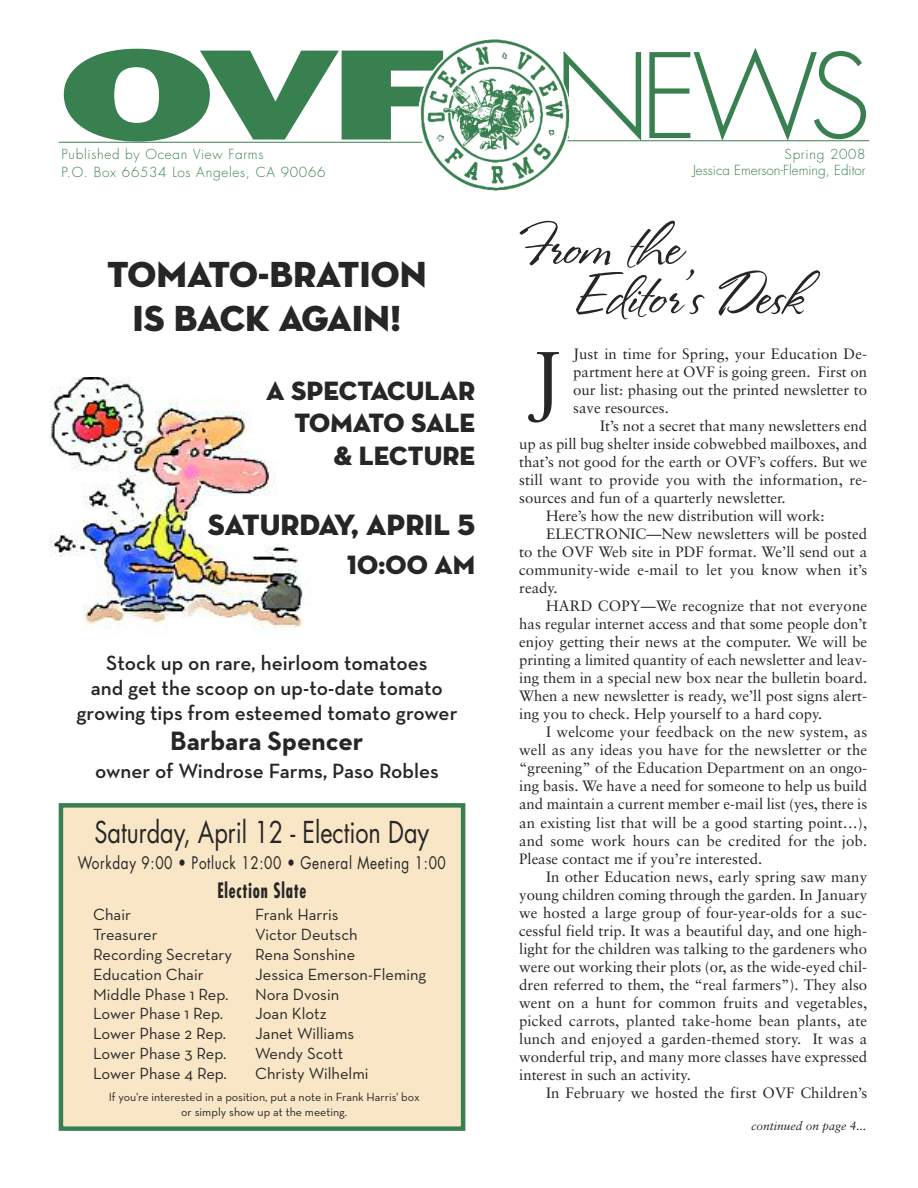
<style>
.page{position:relative;width:918px;height:1188px;background:#fff}
.page>*{position:absolute;margin:0;border:0;box-sizing:border-box;transform-origin:0 0}
.t1{font:300 114px "Futura";color:#38804f}
.t2{font:77.55px "Sabon";color:#272627}
.t3{font:54.9px/49.3px "Stephanie Marie JF";letter-spacing:.005em;color:#272627}
.t4{font:36.9px/44.2px "Neutra Disp Titling";color:#272627;text-align:center}
.t5{font:30px "Neutra Disp Titling";color:#272627}
.t6{font:29.4px "Futura";color:#272627;scale:.8 1}
.t7{font:27px/32.4px "Neutra Disp Titling";color:#272627;text-align:right}
.t8{font:700 27px "Neutra Text";color:#272627}
.t9{font:600 21px/25.2px "Neutra Text";color:#272627;text-align:center}
.t10{font:700 condensed 20.7px "Futura";letter-spacing:.05em;color:#272627;scale:.8 1}
.t11{font:16.8px "Futura";letter-spacing:.05em;color:#272627;scale:.8 1}
.t12{font:16.5px "Neutra Text";color:#272627}
.t13{font:15px/18px "Sabon";color:#272627;text-align:justify}
.t14{font:300 13.5px/17.7px "Futura";letter-spacing:.055em;color:#38804f}
.t15{font:300 13.5px/16.5px "Futura";color:#38804f;text-align:right}
.t16{font:12px/15px "Neutra Text";color:#272627;text-align:center}
.t17{font:italic 12px "Sabon";color:#272627}
.s1{font-family:"Cosmos";font-weight:800;font-size:126px}
</style>
<div class="page">
<hr style="left:59px;top:142px;width:378px;height:1px;background:#38804f">
<hr style="left:542px;top:140px;width:327px;height:1px;background:#38804f">
<div style="left:63px;top:808px;width:398px;height:318px;background:#f9e6c6"></div>
<div style="left:59px;top:803px;width:406px;height:328px;border:4px solid #38804f"></div>
<img style="left:49px;top:378px;width:260px;height:251px">
<img style="left:418px;top:39px;width:153px;height:154px;border-radius:50%">
<h1 class="t1" style="left:59px;top:44px;width:814px"><span class="s1">OVF</span> NEWS</h1>
<p class="t15" style="left:693px;top:147px;width:174px">Spring 2008<br>Jessica Emerson-Fleming, Editor</p>
<p class="t14" style="left:62px;top:146px;width:266px">Published by Ocean View Farms<br>P.O. Box 66534 Los Angeles, CA 90066</p>
<h3 class="t4" style="left:107px;top:252px;width:321px">TOMATO-BRATION<br>IS BACK AGAIN!</h3>
<h3 class="t7" style="left:266px;top:374px;width:211px">A SPECTACULAR<br>TOMATO SALE<br>&amp; LECTURE</h3>
<h3 class="t5" style="left:208px;top:507px;width:269px">SATURDAY, APRIL 5</h3>
<h3 class="t7" style="left:347px;top:548px;width:130px">10:00 AM</h3>
<h3 class="t9" style="left:76px;top:650px;width:383px">Stock up on rare, heirloom tomatoes<br>and get the scoop on up-to-date tomato growing tips from esteemed tomato grower</h3>
<h3 class="t8" style="left:170px;top:725px;width:195px">Barbara Spencer</h3>
<h3 class="t9" style="left:95px;top:758px;width:345px">owner of Windrose Farms, Paso Robles</h3>
<h3 class="t6" style="left:95px;top:819px;width:420px">Saturday, April 12 - Election Day</h3>
<p class="t11" style="left:78px;top:855px;width:462px">Workday 9:00 • Potluck 12:00 • General Meeting 1:00</p>
<h3 class="t10" style="left:217px;top:881px;width:113px">Election Slate</h3>
<p class="t12" style="left:93px;top:905px;width:39px">Chair</p>
<p class="t12" style="left:255px;top:905px;width:85px">Frank Harris</p>
<p class="t12" style="left:93px;top:925px;width:66px">Treasurer</p>
<p class="t12" style="left:255px;top:925px;width:104px">Victor Deutsch</p>
<p class="t12" style="left:93px;top:945px;width:141px">Recording Secretary</p>
<p class="t12" style="left:255px;top:945px;width:102px">Rena Sonshine</p>
<p class="t12" style="left:93px;top:964px;width:112px">Education Chair</p>
<p class="t12" style="left:255px;top:964px;width:173px">Jessica Emerson-Fleming</p>
<p class="t12" style="left:93px;top:984px;width:137px">Middle Phase 1 Rep.</p>
<p class="t12" style="left:255px;top:984px;width:86px">Nora Dvosin</p>
<p class="t12" style="left:93px;top:1004px;width:131px">Lower Phase 1 Rep.</p>
<p class="t12" style="left:255px;top:1004px;width:73px">Joan Klotz</p>
<p class="t12" style="left:93px;top:1024px;width:134px">Lower Phase 2 Rep.</p>
<p class="t12" style="left:255px;top:1024px;width:101px">Janet Williams</p>
<p class="t12" style="left:93px;top:1044px;width:135px">Lower Phase 3 Rep.</p>
<p class="t12" style="left:255px;top:1044px;width:90px">Wendy Scott</p>
<p class="t12" style="left:93px;top:1063px;width:135px">Lower Phase 4 Rep.</p>
<p class="t12" style="left:255px;top:1063px;width:115px">Christy Wilhelmi</p>
<p class="t16" style="left:109px;top:1090px;width:312px">If you're interested in a position, put a note in Frank Harris' box or simply show up at the meeting.</p>
<h3 class="t3" style="left:573px;top:220px;width:232px;text-indent:-54px">From the<br>Editor’s Desk</h3>
<p class="t13" style="left:573px;top:346px;width:296px">Just in time for Spring, your Education De&shy;partment here at OVF is going green. First on our list: phasing out the printed newsletter to save resources.</p>
<p class="t13" style="left:600px;top:418px;width:269px">It’s not a secret that many newsletters end</p>
<p class="t13" style="left:519px;top:436px;width:350px">up as pill bug shelter inside cobwebbed mailboxes, and</p>
<p class="t13" style="left:519px;top:454px;width:349px">that’s not good for the earth or OVF’s coffers. But we</p>
<p class="t13" style="left:519px;top:472px;width:350px">still want to provide you with the information, re-</p>
<p class="t13" style="left:519px;top:490px;width:268px">sources and fun of a quarterly newsletter.</p>
<p class="t13" style="left:546px;top:508px;width:280px">Here’s how the new distribution will work:</p>
<p class="t13" style="left:546px;top:526px;width:323px">ELECTRONIC—New newsletters will be posted</p>
<p class="t13" style="left:519px;top:544px;width:350px">to the OVF Web site in PDF format. We’ll send out a</p>
<p class="t13" style="left:519px;top:562px;width:349px">community-wide e-mail to let you know when it’s</p>
<p class="t13" style="left:519px;top:580px;width:40px">ready.</p>
<p class="t13" style="left:546px;top:598px;width:322px">HARD COPY—We recognize that not everyone</p>
<p class="t13" style="left:519px;top:616px;width:350px">has regular internet access and that some people don’t</p>
<p class="t13" style="left:519px;top:634px;width:350px">enjoy getting their news at the computer. We will be</p>
<p class="t13" style="left:519px;top:652px;width:350px">printing a limited quantity of each newsletter and leav-</p>
<p class="t13" style="left:519px;top:670px;width:350px">ing them in a special new box near the bulletin board.</p>
<p class="t13" style="left:519px;top:688px;width:350px">When a new newsletter is ready, we’ll post signs alert-</p>
<p class="t13" style="left:519px;top:706px;width:305px">ing you to check. Help yourself to a hard copy.</p>
<p class="t13" style="left:546px;top:724px;width:322px">I welcome your feedback on the new system, as</p>
<p class="t13" style="left:519px;top:742px;width:349px">well as any ideas you have for the newsletter or the</p>
<p class="t13" style="left:519px;top:760px;width:350px">“greening” of the Education Department on an ongo-</p>
<p class="t13" style="left:519px;top:778px;width:350px">ing basis. We have a need for someone to help us build</p>
<p class="t13" style="left:519px;top:796px;width:349px">and maintain a current member e-mail list (yes, there is</p>
<p class="t13" style="left:519px;top:814px;width:350px">an existing list that will be a good starting point…),</p>
<p class="t13" style="left:519px;top:833px;width:350px">and some work hours can be credited for the job.</p>
<p class="t13" style="left:519px;top:851px;width:244px">Please contact me if you’re interested.</p>
<p class="t13" style="left:546px;top:869px;width:322px">In other Education news, early spring saw many</p>
<p class="t13" style="left:519px;top:887px;width:349px">young children coming through the garden. In January</p>
<p class="t13" style="left:519px;top:905px;width:350px">we hosted a large group of four-year-olds for a suc-</p>
<p class="t13" style="left:519px;top:923px;width:350px">cessful field trip. It was a beautiful day, and one high-</p>
<p class="t13" style="left:519px;top:941px;width:350px">light for the children was talking to the gardeners who</p>
<p class="t13" style="left:519px;top:959px;width:350px">were out working their plots (or, as the wide-eyed chil-</p>
<p class="t13" style="left:519px;top:977px;width:350px">dren referred to them, the “real farmers”). They also</p>
<p class="t13" style="left:519px;top:995px;width:350px">went on a hunt for common fruits and vegetables,</p>
<p class="t13" style="left:519px;top:1013px;width:349px">picked carrots, planted take-home bean plants, ate</p>
<p class="t13" style="left:519px;top:1031px;width:349px">lunch and enjoyed a garden-themed story. It was a</p>
<p class="t13" style="left:519px;top:1049px;width:350px">wonderful trip, and many more classes have expressed</p>
<p class="t13" style="left:519px;top:1067px;width:173px">interest in such an activity.</p>
<p class="t13" style="left:546px;top:1085px;width:322px">In February we hosted the first OVF Children’s</p>
<h2 class="t2" style="left:531px;top:347px;width:32px">J</h2>
<p class="t17" style="left:751px;top:1120px;width:117px">continued on page 4...</p>
</div>
